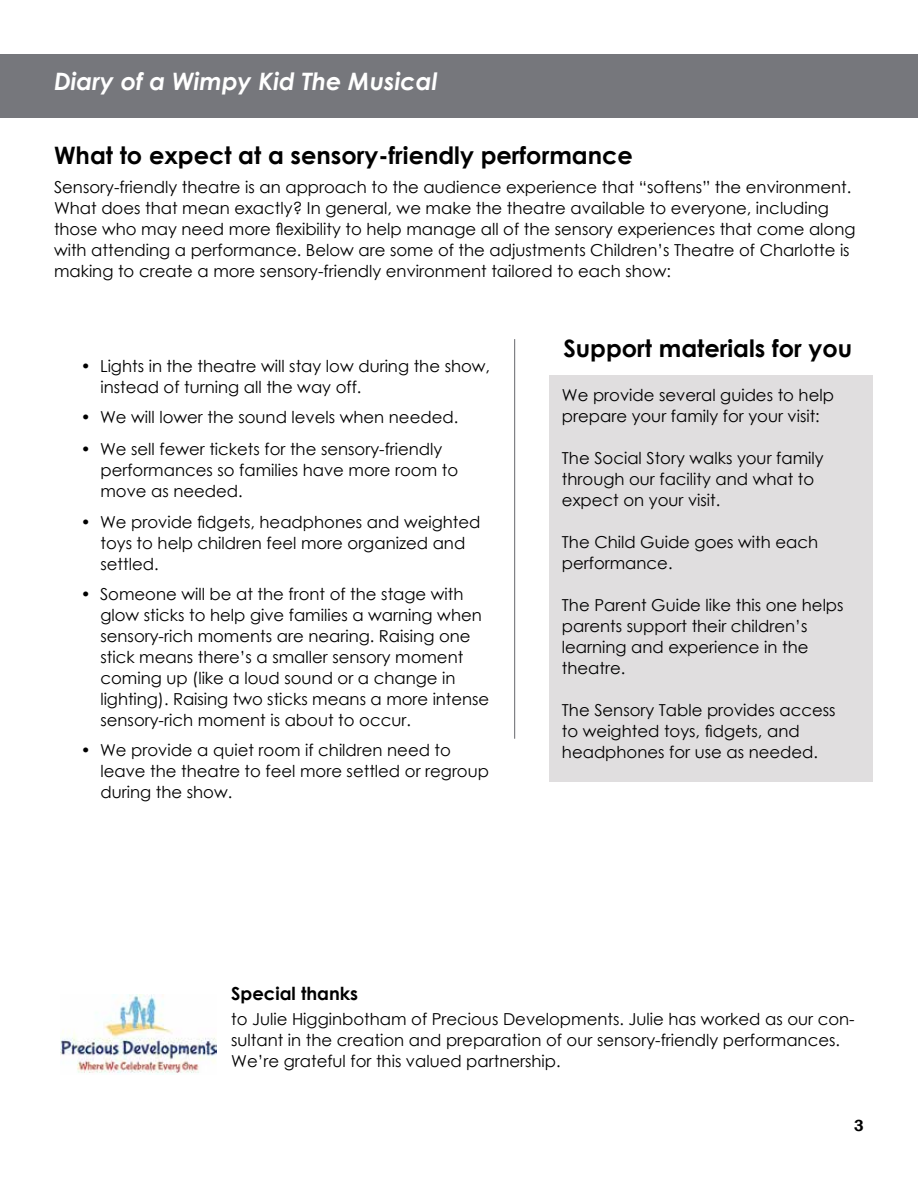
<style>
.page{position:relative;width:918px;height:1188px;background:#fff}
.page>*{position:absolute;margin:0;border:0;box-sizing:border-box;transform-origin:0 0}
.t1{font:700 24px "Century Gothic";color:#000}
.t2{font:italic 700 24px "Century Gothic";color:#fff}
.t3{font:700 18px "Century Gothic";color:#000}
.t4{font:16.5px/21px "Century Gothic";color:#000}
.t5{font:600 16.5px "Franklin Gothic";color:#000}
</style>
<div class="page">
<div style="left:0;top:54px;width:918px;height:63px;background:#76777c"></div>
<hr style="left:514px;top:339px;width:1px;height:400px;background:#76777c">
<div style="left:549px;top:375px;width:324px;height:407px;background:#e0dedf"></div>
<img style="left:60px;top:994px;width:157px;height:80px">
<h1 class="t2" style="left:54px;top:63px;width:385px">Diary of a Wimpy Kid The Musical</h1>
<h1 class="t1" style="left:54px;top:137px;width:580px">What to expect at a sensory-friendly performance</h1>
<p class="t4" style="left:54px;top:177px;width:803px">Sensory-friendly theatre is an approach to the audience experience that “softens” the environment.<br>What does that mean exactly? In general, we make the theatre available to everyone, including those who may need more flexibility to help manage all of the sensory experiences that come along with attending a performance. Below are some of the adjustments Children’s Theatre of Charlotte is making to create a more sensory-friendly environment tailored to each show:</p>
<p class="t4" style="left:100px;top:356px;width:391px;text-indent:-20px">• Lights in the theatre will stay low during the show, instead of turning all the way off.</p>
<p class="t4" style="left:81px;top:407px;width:379px">• We will lower the sound levels when needed.</p>
<p class="t4" style="left:100px;top:438px;width:359px;text-indent:-20px">• We sell fewer tickets for the sensory-friendly performances so families have more room to move as needed.</p>
<p class="t4" style="left:100px;top:512px;width:382px;text-indent:-20px">• We provide fidgets, headphones and weighted toys to help children feel more organized and settled.</p>
<p class="t4" style="left:100px;top:584px;width:390px;text-indent:-20px">• Someone will be at the front of the stage with glow sticks to help give families a warning when sensory-rich moments are nearing. Raising one stick means there’s a smaller sensory moment coming up (like a loud sound or a change in lighting). Raising two sticks means a more intense sensory-rich moment is about to occur.</p>
<p class="t4" style="left:100px;top:740px;width:390px;text-indent:-20px">• We provide a quiet room if children need to leave the theatre to feel more settled or regroup during the show.</p>
<h1 class="t1" style="left:563px;top:330px;width:290px">Support materials for you</h1>
<p class="t4" style="left:562px;top:384px;width:274px">We provide several guides to help prepare your family for your visit:</p>
<p class="t4" style="left:562px;top:447px;width:263px">The Social Story walks your family through our facility and what to expect on your visit.</p>
<p class="t4" style="left:562px;top:531px;width:258px">The Child Guide goes with each performance.</p>
<p class="t4" style="left:562px;top:594px;width:283px">The Parent Guide like this one helps parents support their children’s learning and experience in the theatre.</p>
<p class="t4" style="left:562px;top:699px;width:275px">The Sensory Table provides access to weighted toys, fidgets, and headphones for use as needed.</p>
<p class="t3" style="left:231px;top:980px;width:129px">Special thanks</p>
<p class="t4" style="left:231px;top:1009px;width:625px">to Julie Higginbotham of Precious Developments. Julie has worked as our con&shy;sultant in the creation and preparation of our sensory-friendly performances.<br>We’re grateful for this valued partnership.</p>
<p class="t5" style="left:854px;top:1115px;width:11px">3</p>
</div>
